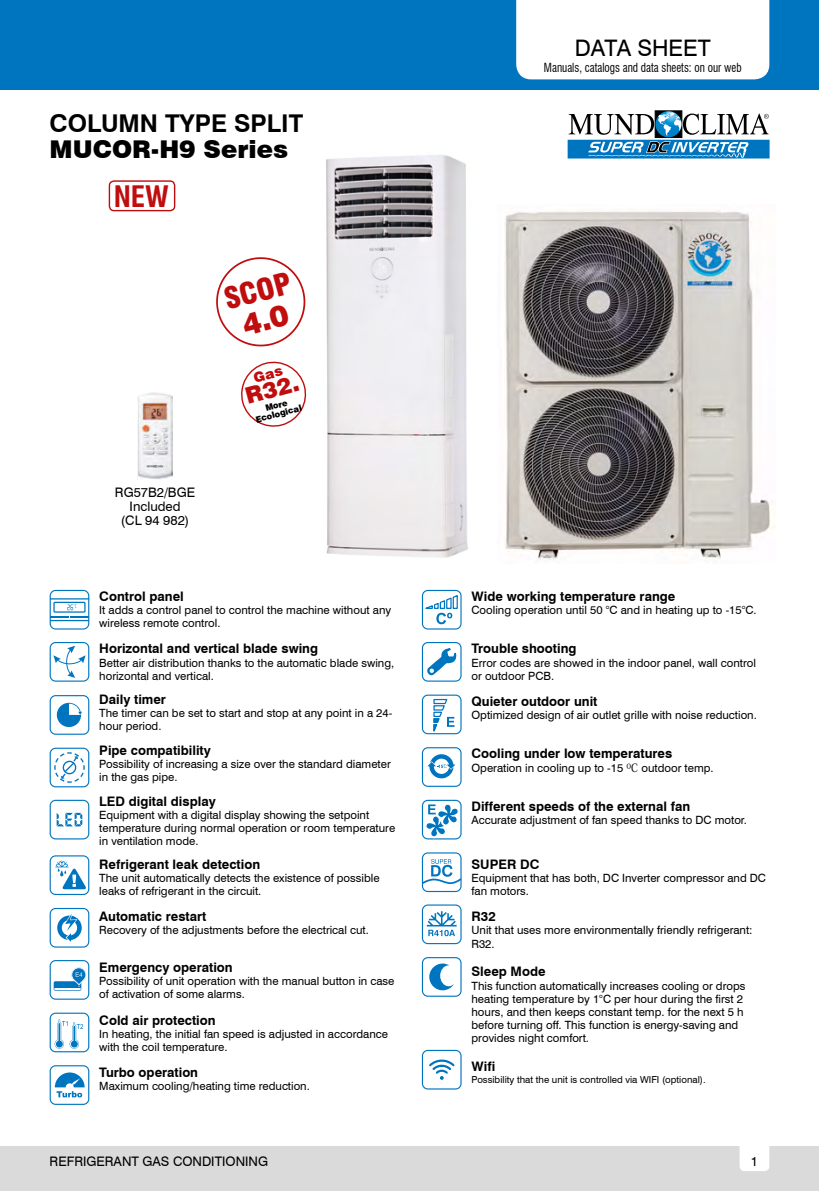
<style>
.page{position:relative;width:819px;height:1191px;background:#fff}
.page>*{position:absolute;margin:0;border:0;box-sizing:border-box;transform-origin:0 0}
.t1{font:900 condensed 29.75px "Swiss 721 BT";color:#c00d0e}
.t2{font:700 condensed 28.88px "Swiss 721 BT";color:#c00d0e}
.t3{font:700 24.5px "Swiss 721 BT";color:#000}
.t4{font:900 24.5px "Swiss 721 BT";color:#000}
.t5{font:22.75px "Swiss 721 BT";color:#000}
.t6{font:900 22.75px "Swiss 721 BT";color:#c00d0e}
.t7{font:700 13.12px "Swiss 721 BT";color:#000}
.t8{font:13.12px/14px "Swiss 721 BT";color:#000;text-align:center}
.t9{font:condensed 12.25px "Swiss 721 BT";color:#000;scale:.9 1}
.t10{font:11.38px/13.1px "Swiss 721 BT";color:#000}
.t11{font:9.62px "Swiss 721 BT";color:#000}
.t12{font:900 8.75px/8.8px "Swiss 721 BT";color:#000;text-align:center;scale:.95 1}
.s1{font-family:"Koz Min Pr 6 N"}
</style>
<div class="page">
<div style="left:0;top:0;width:819px;height:89px;background:#0075bf"></div>
<div style="left:516px;top:0;width:253px;height:79px;background:#fff"></div>
<div style="left:0;top:1146px;width:819px;height:45px;background:#dadada"></div>
<svg style="left:739px;top:1146px;width:30px;height:25px"></svg>
<svg style="left:655px;top:111px;width:27px;height:27px"></svg>
<svg style="left:568px;top:112px;width:200px;height:46px"></svg>
<svg style="left:50px;top:908px;width:39px;height:39px"></svg>
<svg style="left:50px;top:960px;width:39px;height:39px"></svg>
<svg style="left:50px;top:1012px;width:39px;height:40px"></svg>
<svg style="left:50px;top:1065px;width:39px;height:40px"></svg>
<svg style="left:422px;top:590px;width:39px;height:39px"></svg>
<svg style="left:422px;top:642px;width:39px;height:39px"></svg>
<svg style="left:422px;top:904px;width:39px;height:40px"></svg>
<svg style="left:422px;top:694px;width:39px;height:40px"></svg>
<svg style="left:422px;top:957px;width:39px;height:39px"></svg>
<svg style="left:421px;top:799px;width:41px;height:41px"></svg>
<svg style="left:422px;top:747px;width:39px;height:40px"></svg>
<svg style="left:421px;top:852px;width:41px;height:40px"></svg>
<svg style="left:50px;top:695px;width:39px;height:40px"></svg>
<svg style="left:50px;top:747px;width:39px;height:40px"></svg>
<svg style="left:50px;top:799px;width:39px;height:40px"></svg>
<svg style="left:50px;top:855px;width:39px;height:40px"></svg>
<img style="left:138px;top:393px;width:34px;height:87px">
<div style="left:109px;top:180px;width:66px;height:31px;border:1px solid #c00d0e;border-radius:5px"></div>
<img style="left:326px;top:155px;width:142px;height:403px">
<img style="left:504px;top:211px;width:271px;height:349px">
<svg style="left:50px;top:642px;width:39px;height:39px"></svg>
<svg style="left:422px;top:1049px;width:39px;height:40px"></svg>
<svg style="left:50px;top:590px;width:39px;height:39px"></svg>
<svg style="left:216px;top:257px;width:90px;height:90px"></svg>
<svg style="left:241px;top:361px;width:66px;height:66px"></svg>
<h3 class="t3" style="left:50px;top:108px;width:255px">COLUMN TYPE SPLIT</h3>
<h3 class="t4" style="left:50px;top:134px;width:240px">MUCOR-H9 Series</h3>
<h2 class="t2" style="left:114px;top:179px;width:57px">NEW</h2>
<p class="t8" style="left:115px;top:485px;width:82px">RG57B2/BGE<br>Included<br>(CL 94 982)</p>
<h1 class="t1" style="left:220px;top:282px;width:70px;rotate:-15deg">SCOP</h1>
<h3 class="t6" style="left:242px;top:383px;width:56px;rotate:-15deg">R32.</h3>
<p class="t12" style="left:252px;top:407px;width:51px;rotate:-15deg">More<br>Ecological</p>
<p class="t7" style="left:99px;top:588px;width:86px">Control panel</p>
<p class="t10" style="left:99px;top:603px;width:293px">It adds a control panel to control the machine without any wireless remote control.</p>
<p class="t7" style="left:99px;top:641px;width:220px">Horizontal and vertical blade swing</p>
<p class="t10" style="left:99px;top:656px;width:296px">Better air distribution thanks to the automatic blade swing, horizontal and vertical.</p>
<p class="t7" style="left:99px;top:691px;width:68px">Daily timer</p>
<p class="t10" style="left:99px;top:706px;width:294px">The timer can be set to start and stop at any point in a 24- hour period.</p>
<p class="t7" style="left:99px;top:742px;width:113px">Pipe compatibility</p>
<p class="t10" style="left:99px;top:757px;width:293px">Possibility of increasing a size over the standard diameter in the gas pipe.</p>
<p class="t7" style="left:99px;top:793px;width:118px">LED digital display</p>
<p class="t10" style="left:99px;top:808px;width:297px">Equipment with a digital display showing the setpoint temperature during normal operation or room temperature in ventilation mode.</p>
<p class="t7" style="left:99px;top:856px;width:162px">Refrigerant leak detection</p>
<p class="t10" style="left:99px;top:871px;width:282px">The unit automatically detects the existence of possible leaks of refrigerant in the circuit.</p>
<p class="t7" style="left:99px;top:908px;width:109px">Automatic restart</p>
<p class="t10" style="left:99px;top:923px;width:271px">Recovery of the adjustments before the electrical cut.</p>
<p class="t7" style="left:99px;top:959px;width:135px">Emergency operation</p>
<p class="t10" style="left:99px;top:974px;width:297px">Possibility of unit operation with the manual button in case of activation of some alarms.</p>
<p class="t7" style="left:99px;top:1012px;width:118px">Cold air protection</p>
<p class="t10" style="left:99px;top:1027px;width:290px">In heating, the initial fan speed is adjusted in accordance with the coil temperature.</p>
<p class="t7" style="left:99px;top:1064px;width:100px">Turbo operation</p>
<p class="t10" style="left:99px;top:1079px;width:212px">Maximum cooling/heating time reduction.</p>
<h3 class="t5" style="left:575px;top:34px;width:137px">DATA SHEET</h3>
<p class="t9" style="left:544px;top:60px;width:221px">Manuals, catalogs and data sheets: on our web</p>
<p class="t7" style="left:471px;top:588px;width:205px">Wide working temperature range</p>
<p class="t10" style="left:471px;top:603px;width:287px">Cooling operation until 50 °C and in heating up to -15°C.</p>
<p class="t7" style="left:471px;top:641px;width:106px">Trouble shooting</p>
<p class="t10" style="left:471px;top:656px;width:286px">Error codes are showed in the indoor panel, wall control or outdoor PCB.</p>
<p class="t7" style="left:471px;top:693px;width:127px">Quieter outdoor unit</p>
<p class="t10" style="left:471px;top:708px;width:287px">Optimized design of air outlet grille with noise reduction.</p>
<p class="t7" style="left:471px;top:746px;width:202px">Cooling under low temperatures</p>
<p class="t10" style="left:471px;top:761px;width:243px">Operation in cooling up to -15 <span class="s1">⁰C</span> outdoor temp.</p>
<p class="t7" style="left:471px;top:798px;width:220px">Different speeds of the external fan</p>
<p class="t10" style="left:471px;top:813px;width:277px">Accurate adjustment of fan speed thanks to DC motor.</p>
<p class="t7" style="left:471px;top:856px;width:69px">SUPER DC</p>
<p class="t10" style="left:471px;top:871px;width:296px">Equipment that has both, DC Inverter compressor and DC fan motors.</p>
<p class="t7" style="left:471px;top:908px;width:26px">R32</p>
<p class="t10" style="left:471px;top:923px;width:283px">Unit that uses more environmentally friendly refrigerant:<br>R32.</p>
<p class="t7" style="left:471px;top:963px;width:76px">Sleep Mode</p>
<p class="t10" style="left:471px;top:979px;width:275px">This function automatically increases cooling or drops heating temperature by 1°C per hour during the first 2 hours, and then keeps constant temp. for the next 5 h before turning off. This function is energy-saving and provides night comfort.</p>
<p class="t7" style="left:471px;top:1058px;width:25px">Wifi</p>
<p class="t11" style="left:471px;top:1073px;width:236px">Possibility that the unit is controlled via WIFI (optional).</p>
<p class="t8" style="left:50px;top:1154px;width:220px">REFRIGERANT GAS CONDITIONING</p>
<p class="t8" style="left:750px;top:1154px;width:9px">1</p>
</div>
